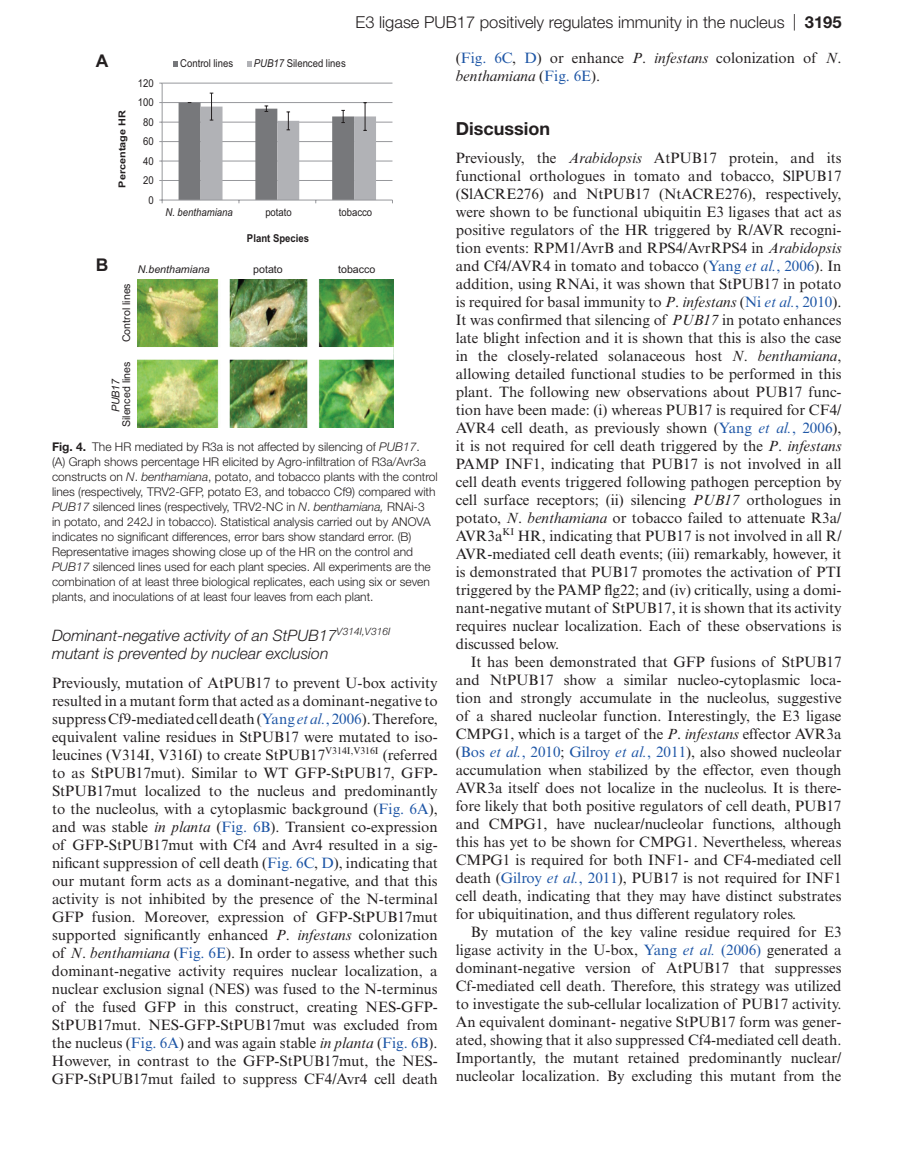
<style>
.page{position:relative;width:897px;height:1165px;background:#fff}
.page>*{position:absolute;margin:0;border:0;box-sizing:border-box;transform-origin:0 0}
.t1{font:700 18px "Helvetica Neue LT Std";color:#231f20}
.t2{font:700 17.55px "Arial";color:#231f20}
.t3{font:300 16.5px "Helvetica Neue LT Std";color:#231f20}
.t4{font:italic 300 15.75px/18px "Helvetica Neue LT Std";color:#231f20}
.t5{font:15px/18px "Times New Roman MT Std";color:#231f20;text-align:justify}
.t6{font:300 12px/15px "Helvetica Neue LT Std";color:#231f20}
.t7{font:10.8px "Arial";color:#231f20;scale:.88 1}
.t8{font:italic 10.8px "Arial";color:#231f20;scale:.88 1}
.t9{font:700 10.8px "Arial";color:#231f20;scale:.88 1}
.t10{font:10.65px "Arial";color:#231f20}
.t11{font:italic 10.65px "Arial";color:#231f20}
.t12{font:700 9.6px "Arial";color:#231f20;scale:1.14 1}
.s1{font-weight:700}
.s2{font-style:italic}
.s3{color:#1e56a6}
.s4{font-style:italic;color:#1e56a6}
</style>
<div class="page">
<img style="left:137px;top:279px;width:256px;height:148px">
<div style="left:133px;top:347px;width:261px;height:12px;background:#fff"></div>
<hr style="left:162px;top:83px;width:230px;height:1px;background:#97989c">
<hr style="left:162px;top:102px;width:230px;height:1px;background:#97989c">
<hr style="left:162px;top:122px;width:230px;height:1px;background:#97989c">
<hr style="left:162px;top:141px;width:230px;height:1px;background:#97989c">
<hr style="left:162px;top:161px;width:230px;height:1px;background:#97989c">
<hr style="left:162px;top:180px;width:230px;height:1px;background:#97989c">
<hr style="left:162px;top:83px;width:1px;height:117px;background:#97989c">
<hr style="left:162px;top:200px;width:230px;height:1px;background:#97989c">
<svg style="left:178px;top:93px;width:198px;height:110px"></svg>
<svg style="left:173px;top:61px;width:5px;height:5px"></svg>
<svg style="left:247px;top:61px;width:5px;height:5px"></svg>
<p class="t3" style="left:355px;top:12px;width:487px">E3 ligase PUB17 positively regulates immunity in the nucleus | <span class="s1">3195</span></p>
<p class="t2" style="left:96px;top:49px;width:14px">A</p>
<p class="t7" style="left:180px;top:56px;width:62px">Control lines</p>
<p class="t7" style="left:254px;top:56px;width:106px"><span class="s2">PUB17</span> Silenced lines</p>
<p class="t7" style="left:138px;top:76px;width:20px">120</p>
<p class="t2" style="left:96px;top:253px;width:14px">B</p>
<p class="t12" style="left:116px;top:188px;width:69px;rotate:-90deg">Percentage HR</p>
<p class="t7" style="left:138px;top:95px;width:20px">100</p>
<p class="t7" style="left:143px;top:115px;width:14px">80</p>
<p class="t7" style="left:143px;top:134px;width:14px">60</p>
<p class="t7" style="left:143px;top:154px;width:14px">40</p>
<p class="t7" style="left:143px;top:173px;width:14px">20</p>
<p class="t7" style="left:148px;top:193px;width:8px">0</p>
<p class="t8" style="left:165px;top:206px;width:78px">N. benthamiana</p>
<p class="t7" style="left:265px;top:205px;width:32px">potato</p>
<p class="t7" style="left:338px;top:205px;width:39px">tobacco</p>
<p class="t9" style="left:247px;top:231px;width:72px">Plant Species</p>
<p class="t11" style="left:138px;top:263px;width:74px">N.benthamiana</p>
<p class="t10" style="left:253px;top:262px;width:31px">potato</p>
<p class="t10" style="left:338px;top:262px;width:39px">tobacco</p>
<p class="t10" style="left:119px;top:342px;width:61px;rotate:-90deg">Control lines</p>
<p class="t10" style="left:119px;top:427px;width:68px;rotate:-90deg">Silenced lines</p>
<p class="t6" style="left:52px;top:439px;width:387px"><span class="s1">Fig. 4.</span> The HR mediated by R3a is not affected by silencing of <span class="s2">PUB17</span>.<br>(A) Graph shows percentage HR elicited by Agro-infiltration of R3a/Avr3a constructs on <span class="s2">N</span>. <span class="s2">benthamiana</span>, potato, and tobacco plants with the control lines (respectively, TRV2-GFP, potato E3, and tobacco Cf9) compared with <span class="s2">PUB17</span> silenced lines (respectively, TRV2-NC in <span class="s2">N</span>. <span class="s2">benthamiana,</span> RNAi-3<br>in potato, and 242J in tobacco). Statistical analysis carried out by ANOVA indicates no significant differences, error bars show standard error. (B)<br>Representative images showing close up of the HR on the control and <span class="s2">PUB17</span> silenced lines used for each plant species. All experiments are the combination of at least three biological replicates, each using six or seven plants, and inoculations of at least four leaves from each plant.</p>
<p class="t11" style="left:109px;top:412px;width:36px;rotate:-90deg">PUB17</p>
<p class="t4" style="left:52px;top:626px;width:340px">Dominant-negative activity of an StPUB17<sup>V314I,V316I </sup>mutant is prevented by nuclear exclusion</p>
<p class="t5" style="left:52px;top:673px;width:387px">Previously, mutation of AtPUB17 to prevent U-box activity resulted in a mutant form that acted as a dominant-negative to suppress Cf9-mediated cell death (<span class="s3">Yang</span> <span class="s4">et al.</span><span class="s3">, 2006</span>). Therefore, equivalent valine residues in StPUB17 were mutated to iso&shy;leucines (V314I, V316I) to create StPUB17<sup>V314I,V316I</sup> (referred to as StPUB17mut). Similar to WT GFP-StPUB17, GFP-StPUB17mut localized to the nucleus and predominantly to the nucleolus, with a cytoplasmic background (<span class="s3">Fig. 6A</span>), and was stable <span class="s2">in planta</span> (<span class="s3">Fig. 6B</span>). Transient co-expression of GFP-StPUB17mut with Cf4 and Avr4 resulted in a sig&shy;nificant suppression of cell death (<span class="s3">Fig. 6C</span>, <span class="s3">D</span>), indicating that our mutant form acts as a dominant-negative, and that this activity is not inhibited by the presence of the N-terminal GFP fusion. Moreover, expression of GFP-StPUB17mut supported significantly enhanced <span class="s2">P</span>. <span class="s2">infestans</span> colonization of <span class="s2">N</span>. <span class="s2">benthamiana</span> (<span class="s3">Fig. 6E</span>). In order to assess whether such dominant-negative activity requires nuclear localization, a nuclear exclusion signal (NES) was fused to the N-terminus of the fused GFP in this construct, creating NES-GFP-StPUB17mut. NES-GFP-StPUB17mut was excluded from the nucleus (<span class="s3">Fig. 6A</span>) and was again stable <span class="s2">in planta</span> (<span class="s3">Fig. 6B</span>).<br>However, in contrast to the GFP-StPUB17mut, the NES-GFP-StPUB17mut failed to suppress CF4/Avr4 cell death</p>
<p class="t5" style="left:455px;top:49px;width:387px">(<span class="s3">Fig. 6C</span>, <span class="s3">D</span>) or enhance <span class="s2">P</span>. <span class="s2">infestans</span> colonization of <span class="s2">N</span>. <span class="s2">benthamiana</span> (<span class="s3">Fig. 6E</span>).</p>
<p class="t1" style="left:455px;top:117px;width:96px">Discussion</p>
<p class="t5" style="left:455px;top:148px;width:387px">Previously, the <span class="s2">Arabidopsis</span> AtPUB17 protein, and its functional orthologues in tomato and tobacco, SlPUB17 (SlACRE276) and NtPUB17 (NtACRE276), respectively, were shown to be functional ubiquitin E3 ligases that act as positive regulators of the HR triggered by R/AVR recogni&shy;tion events: RPM1/AvrB and RPS4/AvrRPS4 in <span class="s2">Arabidopsis </span>and Cf4/AVR4 in tomato and tobacco (<span class="s3">Yang</span> <span class="s4">et al.</span><span class="s3">, 2006</span>). In addition, using RNAi, it was shown that StPUB17 in potato is required for basal immunity to <span class="s2">P</span>. <span class="s2">infestans</span> (<span class="s3">Ni</span> <span class="s4">et al.</span><span class="s3">, 2010</span>).<br>It was confirmed that silencing of <span class="s2">PUB17</span> in potato enhances late blight infection and it is shown that this is also the case in the closely-related solanaceous host <span class="s2">N</span>. <span class="s2">benthamiana</span>, allowing detailed functional studies to be performed in this plant. The following new observations about PUB17 func&shy;tion have been made: (i) whereas PUB17 is required for CF4/ AVR4 cell death, as previously shown (<span class="s3">Yang</span> <span class="s4">et al.</span><span class="s3">, 2006</span>), it is not required for cell death triggered by the <span class="s2">P</span>. <span class="s2">infestans </span>PAMP INF1, indicating that PUB17 is not involved in all cell death events triggered following pathogen perception by cell surface receptors; (ii) silencing <span class="s2">PUB17</span> orthologues in potato, <span class="s2">N</span>. <span class="s2">benthamiana</span> or tobacco failed to attenuate R3a/ AVR3a<sup>KI</sup> HR, indicating that PUB17 is not involved in all R/ AVR-mediated cell death events; (iii) remarkably, however, it is demonstrated that PUB17 promotes the activation of PTI triggered by the PAMP flg22; and (iv) critically, using a domi&shy;nant-negative mutant of StPUB17, it is shown that its activity requires nuclear localization. Each of these observations is discussed below.</p>
<p class="t5" style="left:455px;top:652px;width:387px;text-indent:15px">It has been demonstrated that GFP fusions of StPUB17 and NtPUB17 show a similar nucleo-cytoplasmic loca&shy;tion and strongly accumulate in the nucleolus, suggestive of a shared nucleolar function. Interestingly, the E3 ligase CMPG1, which is a target of the <span class="s2">P</span>. <span class="s2">infestans</span> effector AVR3a (<span class="s3">Bos</span> <span class="s4">et al.</span><span class="s3">, 2010</span>; <span class="s3">Gilroy</span> <span class="s4">et al.</span><span class="s3">, 2011</span>), also showed nucleolar accumulation when stabilized by the effector, even though AVR3a itself does not localize in the nucleolus. It is there&shy;fore likely that both positive regulators of cell death, PUB17 and CMPG1, have nuclear/nucleolar functions, although this has yet to be shown for CMPG1. Nevertheless, whereas CMPG1 is required for both INF1- and CF4-mediated cell death (<span class="s3">Gilroy</span> <span class="s4">et al.</span><span class="s3">, 2011</span>), PUB17 is not required for INF1 cell death, indicating that they may have distinct substrates for ubiquitination, and thus different regulatory roles.</p>
<p class="t5" style="left:455px;top:922px;width:387px;text-indent:15px">By mutation of the key valine residue required for E3 ligase activity in the U-box, <span class="s3">Yang</span> <span class="s4">et al.</span> <span class="s3">(2006)</span> generated a dominant-negative version of AtPUB17 that suppresses Cf-mediated cell death. Therefore, this strategy was utilized to investigate the sub-cellular localization of PUB17 activity.<br>An equivalent dominant- negative StPUB17 form was gener&shy;ated, showing that it also suppressed Cf4-mediated cell death.<br>Importantly, the mutant retained predominantly nuclear/ nucleolar localization. By excluding this mutant from the</p>
</div>
